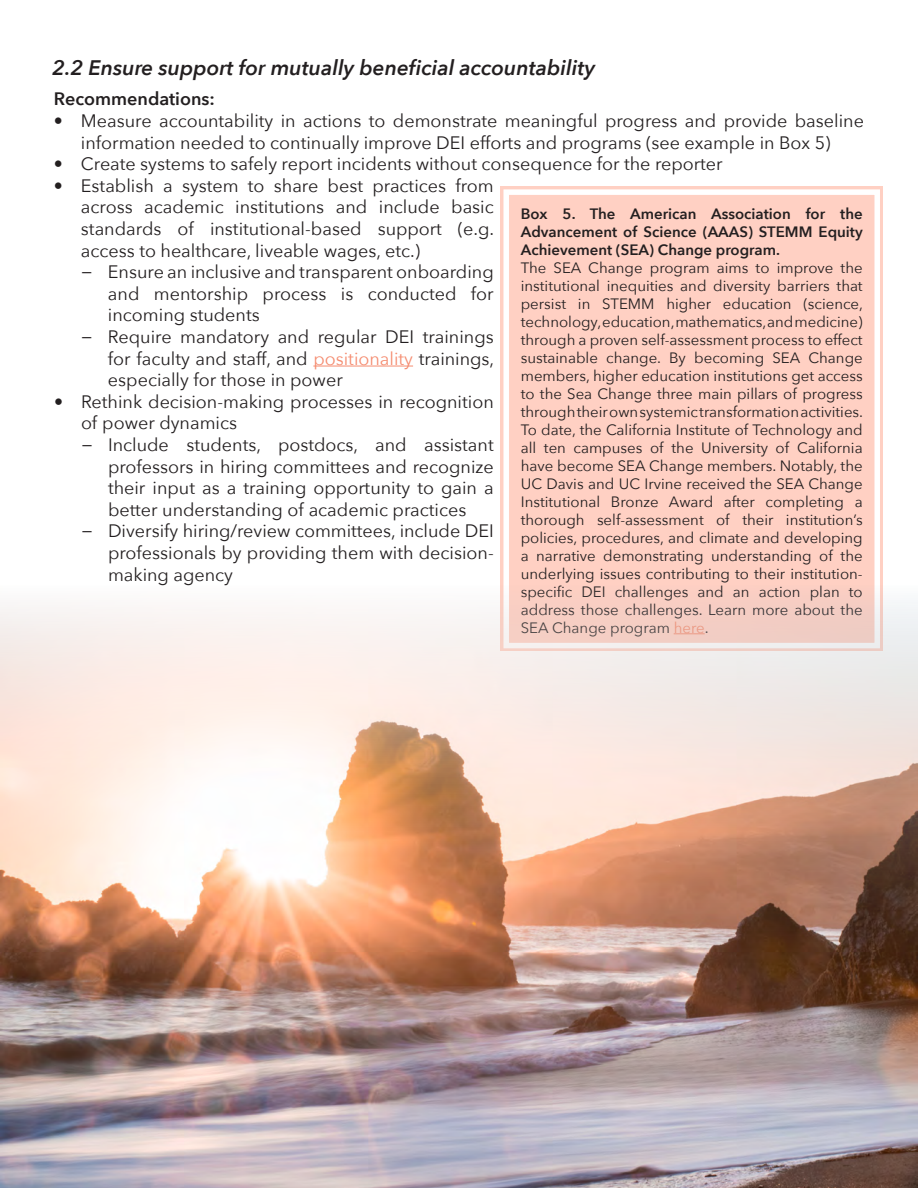
<style>
.page{position:relative;width:918px;height:1188px;background:#fff}
.page>*{position:absolute;margin:0;border:0;box-sizing:border-box;transform-origin:0 0}
.t1{font:italic 600 21px "Avenir Next";color:#231f20}
.t2{font:18px/21.6px "Avenir Next";color:#231f20;text-align:justify}
.t3{font:600 18px "Avenir Next";color:#231f20}
.t4{font:15px/18px "Avenir Next";color:#231f20;text-align:justify}
.t5{font:600 15px/18px "Avenir Next";color:#231f20;text-align:justify}
.s1{color:#f58c70}
</style>
<div class="page">
<div style="left:500px;top:186px;width:383px;height:399px;background:#ffd0c3"></div>
<div style="left:503px;top:189px;width:377px;height:459px;border:5px solid #fff"></div>
<hr style="left:313px;top:366px;width:100px;height:1px;background:#f58c70">
<img style="left:0;top:585px;width:918px;height:603px">
<h3 class="t1" style="left:52px;top:50px;width:545px">2.2 Ensure support for mutually beneficial accountability</h3>
<h4 class="t3" style="left:54px;top:84px;width:162px">Recommendations:</h4>
<p class="t2" style="left:54px;top:109px;width:812px;text-align:center">• Measure accountability in actions to demonstrate meaningful progress and provide baseline information needed to continually improve DEI efforts and programs (see example in Box 5)</p>
<p class="t2" style="left:54px;top:152px;width:670px">• Create systems to safely report incidents without consequence for the reporter</p>
<p class="t2" style="left:81px;top:174px;width:415px;text-indent:-27px">• Establish a system to share best practices from across academic institutions and include basic standards of institutional-based support (e.g. access to healthcare, liveable wages, etc.)</p>
<p class="t2" style="left:108px;top:260px;width:387px;text-indent:-27px">− Ensure an inclusive and transparent onboarding and mentorship process is conducted for incoming students</p>
<p class="t2" style="left:108px;top:325px;width:388px;text-indent:-27px">− Require mandatory and regular DEI trainings for faculty and staff, and <span class="s1">positionality</span> trainings, especially for those in power</p>
<p class="t2" style="left:81px;top:390px;width:414px;text-indent:-27px">• Rethink decision-making processes in recognition of power dynamics</p>
<p class="t2" style="left:108px;top:433px;width:387px;text-indent:-27px">− Include students, postdocs, and assistant professors in hiring committees and recognize their input as a training opportunity to gain a better understanding of academic practices</p>
<p class="t2" style="left:108px;top:520px;width:387px;text-indent:-27px">− Diversify hiring/review committees, include DEI professionals by providing them with decision&shy;making agency</p>
<h4 class="t5" style="left:521px;top:204px;width:343px">Box 5. The American Association for the Advancement of Science (AAAS) STEMM Equity Achievement (SEA) Change program.</h4>
<p class="t4" style="left:521px;top:258px;width:344px">The SEA Change program aims to improve the institutional inequities and diversity barriers that persist in STEMM higher education (science, technology, education, mathematics, and medicine) through a proven self-assessment process to effect sustainable change. By becoming SEA Change members, higher education institutions get access to the Sea Change three main pillars of progress through their own systemic transformation activities.<br>To date, the California Institute of Technology and all ten campuses of the University of California have become SEA Change members. Notably, the UC Davis and UC Irvine received the SEA Change Institutional Bronze Award after completing a thorough self-assessment of their institution’s policies, procedures, and climate and developing a narrative demonstrating understanding of the underlying issues contributing to their institution&shy;specific DEI challenges and an action plan to address those challenges. Learn more about the SEA Change program <span class="s1">here</span>.</p>
</div>
